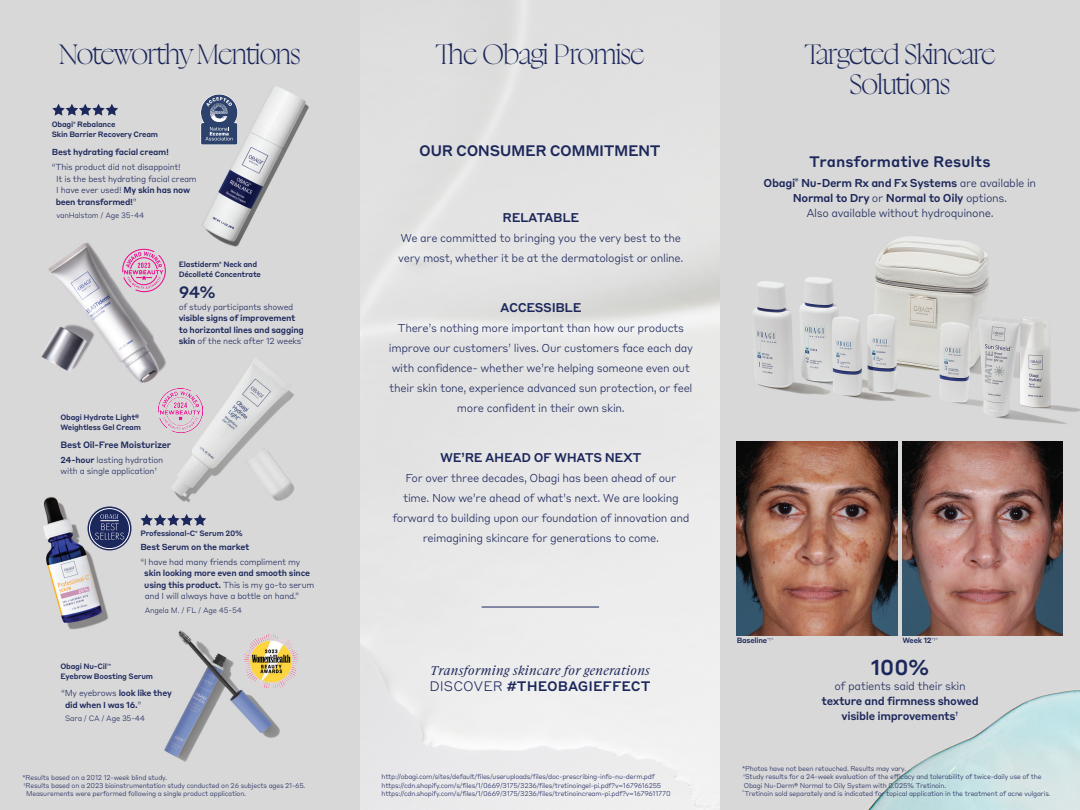
<style>
.page{position:relative;width:1080px;height:810px;background:#fff}
.page>*{position:absolute;margin:0;border:0;box-sizing:border-box;transform-origin:0 0}
.Hed_1{font:30px "Boogy Brut Poster White";color:#1c275b}
.Hed_1-2{font:500 21.25px "Styrene B";color:#1c275b}
.Hed_1-3{font:500 16.25px "Styrene B";color:#1c275b}
.Hed_1-4{font:500 15px "Styrene B";letter-spacing:-.03em;color:#1c275b}
.Hed_1-5{font:500 15px "Styrene B";color:#1c275b}
.Hed_1-6{font:italic 13.62px "Boogy Brut";letter-spacing:.03em;color:#1c275b}
.Hed_1-7{font:500 13.62px "Styrene B";color:#1c275b}
.Hed_1-8{font:500 12.5px "Styrene B";letter-spacing:-.03em;color:#1c275b}
.Hed_1-9{font:300 11.25px/20px "Styrene B";letter-spacing:-.03em;color:#1c275b;text-align:center}
.Hed_1-10{font:500 11.25px "Styrene B";letter-spacing:-.03em;color:#1c275b}
.Hed_1-11{font:500 9px "Styrene B";letter-spacing:-.03em;color:#1c275b}
.Hed_1-12{font:500 8.62px/11.5px "Styrene B";letter-spacing:-.03em;color:#1c275b}
.Hed_1-13{font:300 8.62px "Styrene B";letter-spacing:-.03em;color:#1c275b}
.Hed_1-14{font:500 7.62px "Styrene B";letter-spacing:-.03em;color:#1c275b}
.Hed_1-15{font:300 7.62px "Styrene B";letter-spacing:-.03em;color:#1c275b}
.Hed_1-16{font:500 7.5px "Styrene B";letter-spacing:-.03em;color:#1c275b}
.Hed_1-17{font:300 6.88px "Styrene B";letter-spacing:-.03em;color:#1c275b}
.Hed_1-18{font:300 4.38px "Styrene B";color:#1c275b}
.s1{font-weight:500}
.s2{font-weight:300}
</style>
<div class="page">
<img style="left:720px;top:0;width:360px;height:810px">
<img style="left:0;top:0;width:360px;height:810px">
<svg style="left:88px;top:506px;width:43px;height:44px"></svg>
<div style="left:89px;top:508px;width:41px;height:41px;border:1px solid #fff;border-radius:50%"></div>
<svg style="left:95px;top:514px;width:29px;height:26px"></svg>
<svg style="left:122px;top:249px;width:44px;height:43px;background:#dca7c6"></svg>
<svg style="left:201px;top:94px;width:37px;height:51px;background:#5f708e"></svg>
<svg style="left:52px;top:104px;width:66px;height:12px"></svg>
<svg style="left:140px;top:514px;width:66px;height:12px"></svg>
<img style="left:240px;top:629px;width:63px;height:63px">
<img style="left:159px;top:389px;width:43px;height:43px">
<hr style="left:482px;top:607px;width:117px;height:1px;background:#1c275b">
<img style="left:902px;top:441px;width:160px;height:195px">
<img style="left:737px;top:441px;width:161px;height:195px">
<p class="Hed_1" style="left:60px;top:36px;width:242px">Noteworthy Mentions</p>
<p class="Hed_1" style="left:436px;top:36px;width:210px">The Obagi Promise</p>
<p class="Hed_1" style="left:805px;top:36px;width:192px">Targeted Skincare</p>
<p class="Hed_1" style="left:850px;top:66px;width:101px">Solutions</p>
<p class="Hed_1-14" style="left:52px;top:118px;width:65px">Obagi<sup>®</sup> Rebalance</p>
<p class="Hed_1-14" style="left:52px;top:128px;width:108px">Skin Barrier Recovery Cream</p>
<p class="Hed_1-12" style="left:52px;top:145px;width:119px">Best hydrating facial cream!</p>
<p class="Hed_1-13" style="left:52px;top:160px;width:131px">“This product did not disappoint!</p>
<p class="Hed_1-13" style="left:56px;top:171px;width:142px">It is the best hydrating facial cream</p>
<p class="Hed_1-13" style="left:56px;top:183px;width:136px">I have ever used! <span class="s1">My skin has now</span></p>
<p class="Hed_1-12" style="left:56px;top:195px;width:83px">been transformed!<span class="s2">”</span></p>
<p class="Hed_1-15" style="left:56px;top:209px;width:90px">vanHalstom / Age 35-44</p>
<p class="Hed_1-14" style="left:179px;top:258px;width:80px">Elastiderm<sup>®</sup> Neck and</p>
<p class="Hed_1-14" style="left:179px;top:268px;width:84px">Décolleté Concentrate</p>
<p class="Hed_1-3" style="left:179px;top:279px;width:39px">94%</p>
<p class="Hed_1-12" style="left:179px;top:300px;width:127px"><span class="s2">of study participants showed </span>visible signs of improvement to horizontal lines and sagging skin <span class="s2">of the neck after 12 weeks</span><sup>*</sup></p>
<p class="Hed_1-14" style="left:61px;top:410px;width:80px">Obagi Hydrate Light®</p>
<p class="Hed_1-14" style="left:61px;top:420px;width:82px">Weightless Gel Cream</p>
<p class="Hed_1-11" style="left:61px;top:437px;width:112px">Best Oil-Free Moisturizer</p>
<p class="Hed_1-13" style="left:61px;top:453px;width:104px"><span class="s1">24-hour</span> lasting hydration</p>
<p class="Hed_1-13" style="left:61px;top:464px;width:98px">with a single application<sup>†</sup></p>
<p class="Hed_1-14" style="left:140px;top:527px;width:104px">Professional-C<sup>®</sup> Serum 20%</p>
<p class="Hed_1-12" style="left:140px;top:540px;width:111px">Best Serum on the market</p>
<p class="Hed_1-13" style="left:140px;top:555px;width:161px">“I have had many friends compliment my</p>
<p class="Hed_1-12" style="left:144px;top:567px;width:167px">skin looking more even and smooth since</p>
<p class="Hed_1-13" style="left:144px;top:578px;width:172px"><span class="s1">using this product.</span> This is my go-to serum</p>
<p class="Hed_1-13" style="left:145px;top:589px;width:156px">and I will always have a bottle on hand.”</p>
<p class="Hed_1-15" style="left:145px;top:604px;width:99px">Angela M. / FL / Age 45-54</p>
<p class="Hed_1-14" style="left:61px;top:660px;width:52px">Obagi Nu-Cil<sup>™</sup></p>
<p class="Hed_1-14" style="left:61px;top:670px;width:94px">Eyebrow Boosting Serum</p>
<p class="Hed_1-12" style="left:61px;top:687px;width:112px"><span class="s2">“My eyebrows</span> look like they</p>
<p class="Hed_1-12" style="left:65px;top:698px;width:78px">did when I was 16.<span class="s2">”</span></p>
<p class="Hed_1-15" style="left:65px;top:712px;width:82px">Sara / CA / Age 35-44</p>
<p class="Hed_1-17" style="left:23px;top:772px;width:146px">*Results based on a 2012 12-week blind study.</p>
<p class="Hed_1-17" style="left:24px;top:780px;width:283px"><sup>†</sup>Results based on a 2023 bioinstrumentation study conducted on 26 subjects ages 21-65.</p>
<p class="Hed_1-17" style="left:26px;top:788px;width:221px">Measurements were performed following a single product application.</p>
<p class="Hed_1-4" style="left:419px;top:138px;width:243px">OUR CONSUMER COMMITMENT</p>
<p class="Hed_1-8" style="left:503px;top:207px;width:78px">RELATABLE</p>
<p class="Hed_1-9" style="left:398px;top:227px;width:287px;text-align:left">We are committed to bringing you the very best to the very most, whether it be at the dermatologist or online.</p>
<p class="Hed_1-8" style="left:500px;top:297px;width:83px">ACCESSIBLE</p>
<p class="Hed_1-9" style="left:389px;top:317px;width:306px">There’s nothing more important than how our products improve our customers’ lives. Our customers face each day with confidence- whether we’re helping someone even out their skin tone, experience advanced sun protection, or feel more confident in their own skin.</p>
<p class="Hed_1-8" style="left:440px;top:447px;width:203px">WE’RE AHEAD OF WHATS NEXT</p>
<p class="Hed_1-9" style="left:392px;top:467px;width:299px">For over three decades, Obagi has been ahead of our time. Now we’re ahead of what’s next. We are looking forward to building upon our foundation of innovation and reimagining skincare for generations to come.</p>
<p class="Hed_1-6" style="left:430px;top:662px;width:221px">Transforming skincare for generations</p>
<p class="Hed_1-7" style="left:429px;top:675px;width:223px"><span class="s2">DISCOVER</span> #THEOBAGIEFFECT</p>
<p class="Hed_1-17" style="left:382px;top:771px;width:275px">http://obagi.com/sites/default/files/useruploads/files/doc-prescribing-info-nu-derm.pdf</p>
<p class="Hed_1-17" style="left:382px;top:779px;width:281px">https://cdn.shopify.com/s/files/1/0669/3175/3236/files/tretinoingel-pi.pdf?v=1679616255</p>
<p class="Hed_1-17" style="left:382px;top:787px;width:291px">https://cdn.shopify.com/s/files/1/0669/3175/3236/files/tretinoincream-pi.pdf?v=1679611770</p>
<p class="Hed_1-5" style="left:809px;top:149px;width:183px">Transformative Results</p>
<p class="Hed_1-10" style="left:764px;top:173px;width:274px">Obagi<sup>®</sup> Nu-Derm Rx and Fx Systems <span class="s2">are available in</span></p>
<p class="Hed_1-10" style="left:793px;top:188px;width:216px">Normal to Dry <span class="s2">or</span> Normal to Oily <span class="s2">options.</span></p>
<p class="Hed_1-9" style="left:806px;top:202px;width:189px">Also available without hydroquinone.</p>
<p class="Hed_1-16" style="left:737px;top:634px;width:38px">Baseline<sup>*†^</sup></p>
<p class="Hed_1-18" style="left:931px;top:636px;width:8px">*†^</p>
<p class="Hed_1-16" style="left:902px;top:634px;width:31px">Week 12</p>
<p class="Hed_1-2" style="left:871px;top:649px;width:60px">100%</p>
<p class="Hed_1-9" style="left:835px;top:675px;width:133px">of patients said their skin</p>
<p class="Hed_1-10" style="left:821px;top:691px;width:159px">texture and firmness showed</p>
<p class="Hed_1-10" style="left:842px;top:706px;width:119px">visible improvements<sup>†</sup></p>
<p class="Hed_1-17" style="left:742px;top:763px;width:166px">*Photos have not been retouched. Results may vary.</p>
<p class="Hed_1-17" style="left:743px;top:771px;width:300px"><sup>†</sup>Study results for a 24-week evaluation of the efficacy and tolerability of twice-daily use of the</p>
<p class="Hed_1-17" style="left:744px;top:779px;width:204px">Obagi Nu-Derm® Normal to Oily System with 0.025% Tretinoin.</p>
<p class="Hed_1-17" style="left:742px;top:787px;width:310px"><sup>^</sup>Tretinoin sold separately and is indicated for topical application in the treatment of acne vulgaris.</p>
</div>
